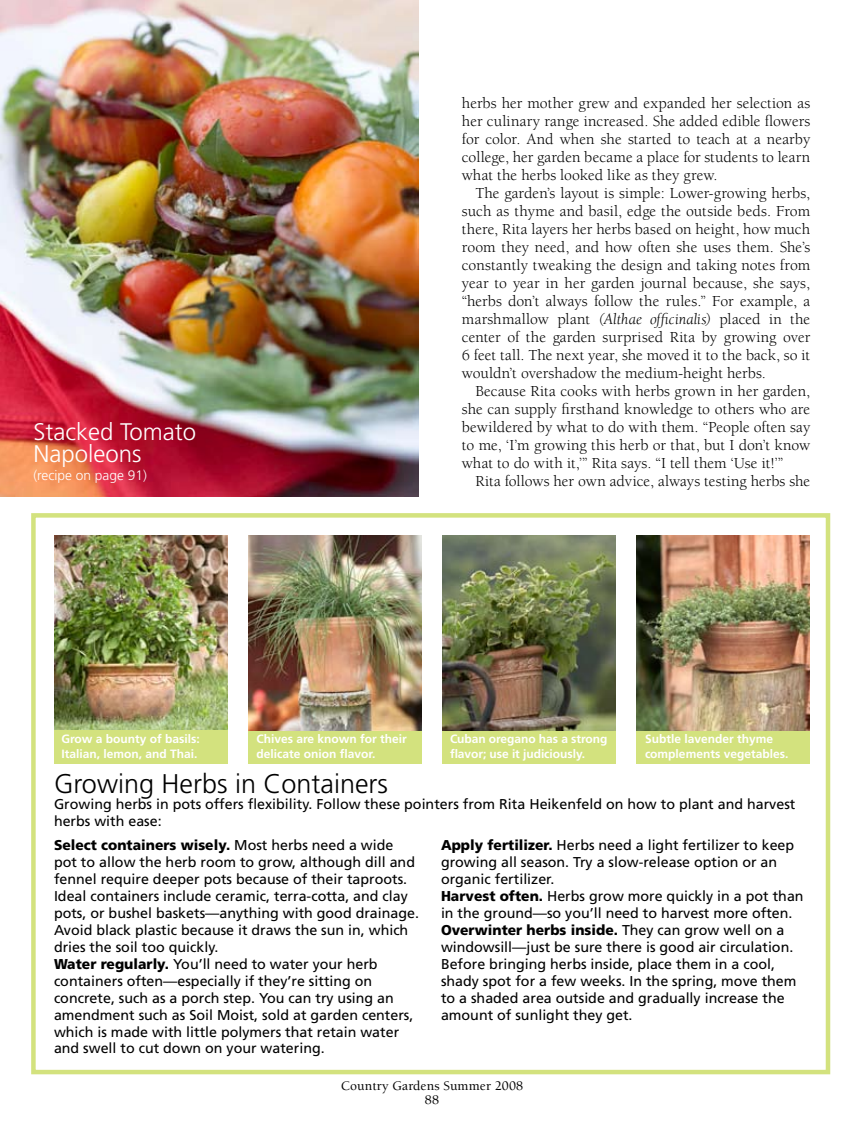
<style>
.page{position:relative;width:864px;height:1134px;background:#fff}
.page>*{position:absolute;margin:0;border:0;box-sizing:border-box;transform-origin:0 0}
.t1{font:300 27px "Frutiger";color:#000}
.t2{font:300 24px/22.5px "Frutiger";color:#fff}
.t3{font:15.75px/18px "Berkeley";color:#000;text-align:justify}
.t4{font:14.25px/17px "Frutiger";color:#000}
.t5{font:300 13.65px "Frutiger";color:#fff}
.t6{font:500 13.5px/13.5px "Berkeley";letter-spacing:.01em;color:#000;text-align:center}
.t7{font:700 12px/15px "Frutiger";color:#fff}
.s1{font-style:italic}
.s2{font-weight:900}
</style>
<div class="page">
<div style="left:248px;top:730px;width:174px;height:34px;background:#d3e27e"></div>
<div style="left:442px;top:730px;width:174px;height:34px;background:#d3e27e"></div>
<div style="left:636px;top:730px;width:174px;height:34px;background:#d3e27e"></div>
<img style="left:0;top:0;width:419px;height:496px">
<div style="left:31px;top:513px;width:799px;height:561px;border:4px solid #d3e27e"></div>
<img style="left:636px;top:536px;width:174px;height:194px">
<img style="left:442px;top:536px;width:174px;height:194px">
<img style="left:248px;top:536px;width:174px;height:194px">
<img style="left:54px;top:536px;width:174px;height:194px">
<div style="left:54px;top:730px;width:174px;height:34px;background:#d3e27e"></div>
<h2 class="t2" style="left:33px;top:421px;width:164px">Stacked Tomato<br>Napoleons</h2>
<p class="t5" style="left:33px;top:468px;width:115px">(recipe on page 91)</p>
<p class="t3" style="left:462px;top:94px;width:350px">herbs her mother grew and expanded her selection as her culinary range increased. She added edible flowers for color. And when she started to teach at a nearby college, her garden became a place for students to learn what the herbs looked like as they grew.</p>
<p class="t3" style="left:462px;top:184px;width:350px;text-indent:14px">The garden’s layout is simple: Lower-growing herbs, such as thyme and basil, edge the outside beds. From there, Rita layers her herbs based on height, how much room they need, and how often she uses them. She’s constantly tweaking the design and taking notes from year to year in her garden journal because, she says, “herbs don’t always follow the rules.” For example, a marshmallow plant <span class="s1">(Althae officinalis)</span> placed in the center of the garden surprised Rita by growing over 6 feet tall. The next year, she moved it to the back, so it wouldn’t overshadow the medium-height herbs.</p>
<p class="t3" style="left:462px;top:382px;width:350px;text-indent:14px">Because Rita cooks with herbs grown in her garden, she can supply firsthand knowledge to others who are bewildered by what to do with them. “People often say to me, ‘I’m growing this herb or that, but I don’t know what to do with it,’” Rita says. “I tell them ‘Use it!’”</p>
<p class="t3" style="left:475px;top:472px;width:336px">Rita follows her own advice, always testing herbs she</p>
<p class="t7" style="left:62px;top:731px;width:140px">Grow a bounty of basils:<br>Italian, lemon, and Thai.</p>
<p class="t7" style="left:256px;top:731px;width:152px">Chives are known for their delicate onion flavor.</p>
<p class="t7" style="left:450px;top:731px;width:159px">Cuban oregano has a strong flavor; use it judiciously.</p>
<p class="t7" style="left:645px;top:731px;width:145px">Subtle lavender thyme complements vegetables.</p>
<h1 class="t1" style="left:54px;top:768px;width:336px">Growing Herbs in Containers</h1>
<p class="t4" style="left:54px;top:796px;width:743px">Growing herbs in pots offers flexibility. Follow these pointers from Rita Heikenfeld on how to plant and harvest herbs with ease:</p>
<p class="t4" style="left:54px;top:837px;width:367px"><span class="s2">Select containers wisely.</span> Most herbs need a wide pot to allow the herb room to grow, although dill and fennel require deeper pots because of their taproots.<br>Ideal containers include ceramic, terra-cotta, and clay pots, or bushel baskets—anything with good drainage.<br>Avoid black plastic because it draws the sun in, which dries the soil too quickly.<br><span class="s2">Water regularly.</span> You’ll need to water your herb containers often—especially if they’re sitting on concrete, such as a porch step. You can try using an amendment such as Soil Moist, sold at garden centers, which is made with little polymers that retain water and swell to cut down on your watering.</p>
<p class="t4" style="left:441px;top:837px;width:364px"><span class="s2">Apply fertilizer.</span> Herbs need a light fertilizer to keep growing all season. Try a slow-release option or an organic fertilizer.<br><span class="s2">Harvest often.</span> Herbs grow more quickly in a pot than in the ground—so you’ll need to harvest more often.<br><span class="s2">Overwinter herbs inside.</span> They can grow well on a windowsill—just be sure there is good air circulation.<br>Before bringing herbs inside, place them in a cool, shady spot for a few weeks. In the spring, move them to a shaded area outside and gradually increase the amount of sunlight they get.</p>
<p class="t6" style="left:341px;top:1079px;width:184px">Country Gardens Summer 2008<br>88</p>
</div>
